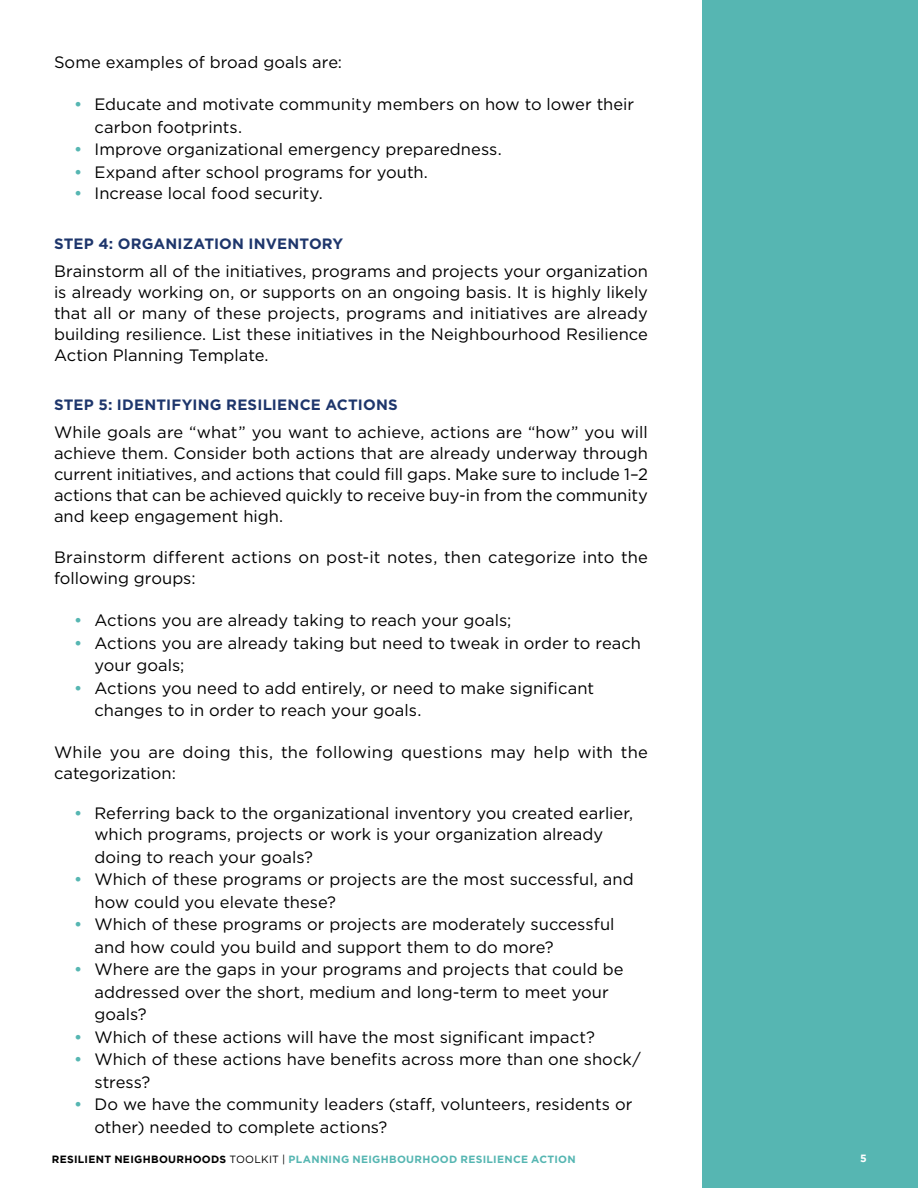
<style>
.page{position:relative;width:918px;height:1188px;background:#fff}
.page>*{position:absolute;margin:0;border:0;box-sizing:border-box;transform-origin:0 0}
.t1{font:16.5px/22.5px "Gotham";color:#000}
.t2{font:16.5px/21px "Gotham";letter-spacing:.005em;color:#000101;text-align:justify}
.t3{font:700 15px "Gotham";letter-spacing:.015em;color:#1e366c}
.t4{font:700 10.5px "Gotham";letter-spacing:.03em;color:#56b6b2}
.t5{font:700 10.5px "Gotham";color:#fff}
.s1{font-weight:500;color:#56b6b2}
.s2{color:#000}
.s3{font-weight:400;color:#000}
</style>
<div class="page">
<div style="left:702px;top:0;width:216px;height:1188px;background:#56b6b2"></div>
<p class="t2" style="left:54px;top:51px;width:290px">Some examples of broad goals are:</p>
<p class="t1" style="left:94px;top:93px;width:541px;text-indent:-20px"><span class="s1">•</span> Educate and motivate community members on how to lower their carbon footprints.</p>
<p class="t1" style="left:74px;top:138px;width:429px"><span class="s1">•</span> Improve organizational emergency preparedness.</p>
<p class="t1" style="left:74px;top:160px;width:355px"><span class="s1">•</span> Expand after school programs for youth.</p>
<p class="t1" style="left:74px;top:181px;width:250px"><span class="s1">•</span> Increase local food security.</p>
<p class="t3" style="left:54px;top:235px;width:291px">STEP 4: ORGANIZATION INVENTORY</p>
<p class="t2" style="left:54px;top:260px;width:596px">Brainstorm all of the initiatives, programs and projects your organization is already working on, or supports on an ongoing basis. It is highly likely that all or many of these projects, programs and initiatives are already building resilience. List these initiatives in the Neighbourhood Resilience Action Planning Template.</p>
<p class="t3" style="left:54px;top:396px;width:345px">STEP 5: IDENTIFYING RESILIENCE ACTIONS</p>
<p class="t2" style="left:54px;top:422px;width:595px">While goals are “what” you want to achieve, actions are “how” you will achieve them. Consider both actions that are already underway through current initiatives, and actions that could fill gaps. Make sure to include 1–2 actions that can be achieved quickly to receive buy-in from the community and keep engagement high.</p>
<p class="t2" style="left:54px;top:546px;width:595px">Brainstorm different actions on post-it notes, then categorize into the following groups:</p>
<p class="t1" style="left:74px;top:609px;width:439px"><span class="s1">•</span> Actions you are already taking to reach your goals;</p>
<p class="t1" style="left:94px;top:631px;width:548px;text-indent:-20px"><span class="s1">•</span> Actions you are already taking but need to tweak in order to reach your goals;</p>
<p class="t1" style="left:94px;top:676px;width:501px;text-indent:-20px"><span class="s1">•</span> Actions you need to add entirely, or need to make significant changes to in order to reach your goals.</p>
<p class="t2" style="left:54px;top:741px;width:596px">While you are doing this, the following questions may help with the categorization:</p>
<p class="t1" style="left:74px;top:803px;width:560px;line-height:21px;text-align:center"><span class="s1">•</span> Referring back to the organizational inventory you created earlier, which programs, projects or work is your organization already</p>
<p class="t1" style="left:94px;top:845px;width:220px">doing to reach your goals?</p>
<p class="t1" style="left:94px;top:868px;width:541px;text-indent:-20px"><span class="s1">•</span> Which of these programs or projects are the most successful, and how could you elevate these?</p>
<p class="t1" style="left:94px;top:913px;width:522px;text-indent:-20px"><span class="s1">•</span> Which of these programs or projects are moderately successful and how could you build and support them to do more?</p>
<p class="t1" style="left:94px;top:958px;width:531px;text-indent:-20px"><span class="s1">•</span> Where are the gaps in your programs and projects that could be addressed over the short, medium and long-term to meet your goals?</p>
<p class="t1" style="left:74px;top:1026px;width:522px"><span class="s1">•</span> Which of these actions will have the most significant impact?</p>
<p class="t1" style="left:94px;top:1048px;width:548px;text-indent:-20px"><span class="s1">•</span> Which of these actions have benefits across more than one shock/ stress?</p>
<p class="t1" style="left:94px;top:1093px;width:539px;text-indent:-20px"><span class="s1">•</span> Do we have the community leaders (staff, volunteers, residents or other) needed to complete actions?</p>
<p class="t4" style="left:52px;top:1154px;width:525px"><span class="s2">RESILIENT NEIGHBOURHOODS</span> <span class="s3">TOOLKIT |</span> PLANNING NEIGHBOURHOOD RESILIENCE ACTION</p>
<p class="t5" style="left:860px;top:1152px;width:8px">5</p>
</div>
